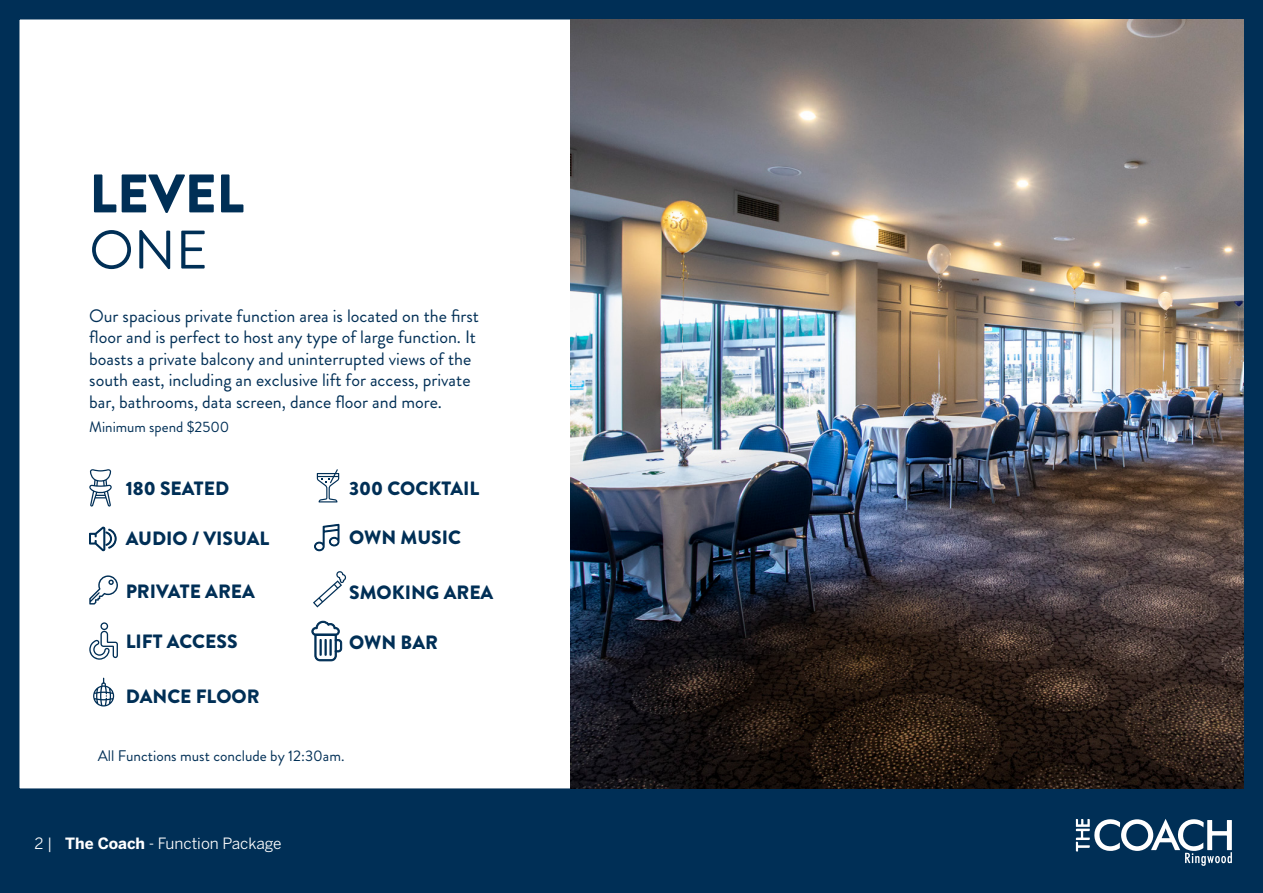
<style>
.page{position:relative;width:1263px;height:893px;background:#fff}
.page>*{position:absolute;margin:0;border:0;box-sizing:border-box;transform-origin:0 0}
.t1{font:900 54.15px "Brandon Grotesque";color:#002f56}
.t2{font:54.15px "Brandon Grotesque";color:#002f56}
.t3{font:900 19.2px "Brandon Grotesque";color:#002f56}
.t4{font:18px/21.6px "Brandon Grotesque";color:#002f56}
.t5{font:15.45px "Benton Sans";color:#fff}
.t6{font:15.3px "Brandon Grotesque";color:#002f56}
.t7{font:15px "Brandon Grotesque";color:#002f56}
.s1{font-weight:700}
</style>
<div class="page">
<div style="left:0;top:0;width:1263px;height:808px;border:19px solid #002f56"></div>
<div style="left:0;top:804px;width:1263px;height:89px;background:#002f56"></div>
<svg style="left:1076px;top:819px;width:156px;height:47px"></svg>
<img style="left:570px;top:19px;width:674px;height:770px">
<svg style="left:89px;top:469px;width:23px;height:38px"></svg>
<svg style="left:89px;top:527px;width:28px;height:24px"></svg>
<svg style="left:89px;top:575px;width:29px;height:29px"></svg>
<svg style="left:89px;top:622px;width:29px;height:38px"></svg>
<svg style="left:317px;top:469px;width:22px;height:33px"></svg>
<svg style="left:314px;top:524px;width:25px;height:27px"></svg>
<svg style="left:313px;top:571px;width:33px;height:36px"></svg>
<svg style="left:312px;top:621px;width:30px;height:40px"></svg>
<svg style="left:93px;top:678px;width:21px;height:28px"></svg>
<h1 class="t1" style="left:89px;top:155px;width:156px">LEVEL</h1>
<h1 class="t2" style="left:89px;top:213px;width:120px">ONE</h1>
<p class="t4" style="left:89px;top:305px;width:391px">Our spacious private function area is located on the first floor and is perfect to host any type of large function. It boasts a private balcony and uninterrupted views of the south east, including an exclusive lift for access, private bar, bathrooms, data screen, dance floor and more.</p>
<p class="t7" style="left:89px;top:416px;width:142px">Minimum spend $2500</p>
<p class="t3" style="left:126px;top:474px;width:105px">180 SEATED</p>
<p class="t3" style="left:126px;top:525px;width:145px">AUDIO / VISUAL</p>
<p class="t3" style="left:126px;top:577px;width:131px">PRIVATE AREA</p>
<p class="t3" style="left:126px;top:628px;width:113px">LIFT ACCESS</p>
<p class="t3" style="left:126px;top:682px;width:135px">DANCE FLOOR</p>
<p class="t3" style="left:349px;top:474px;width:132px">300 COCKTAIL</p>
<p class="t3" style="left:349px;top:524px;width:113px">OWN MUSIC</p>
<p class="t3" style="left:349px;top:579px;width:146px">SMOKING AREA</p>
<p class="t3" style="left:349px;top:629px;width:90px">OWN BAR</p>
<p class="t6" style="left:98px;top:746px;width:248px">All Functions must conclude by 12:30am.</p>
<p class="t5" style="left:35px;top:834px;width:249px">2 | <span class="s1">The Coach</span> - Function Package</p>
</div>
